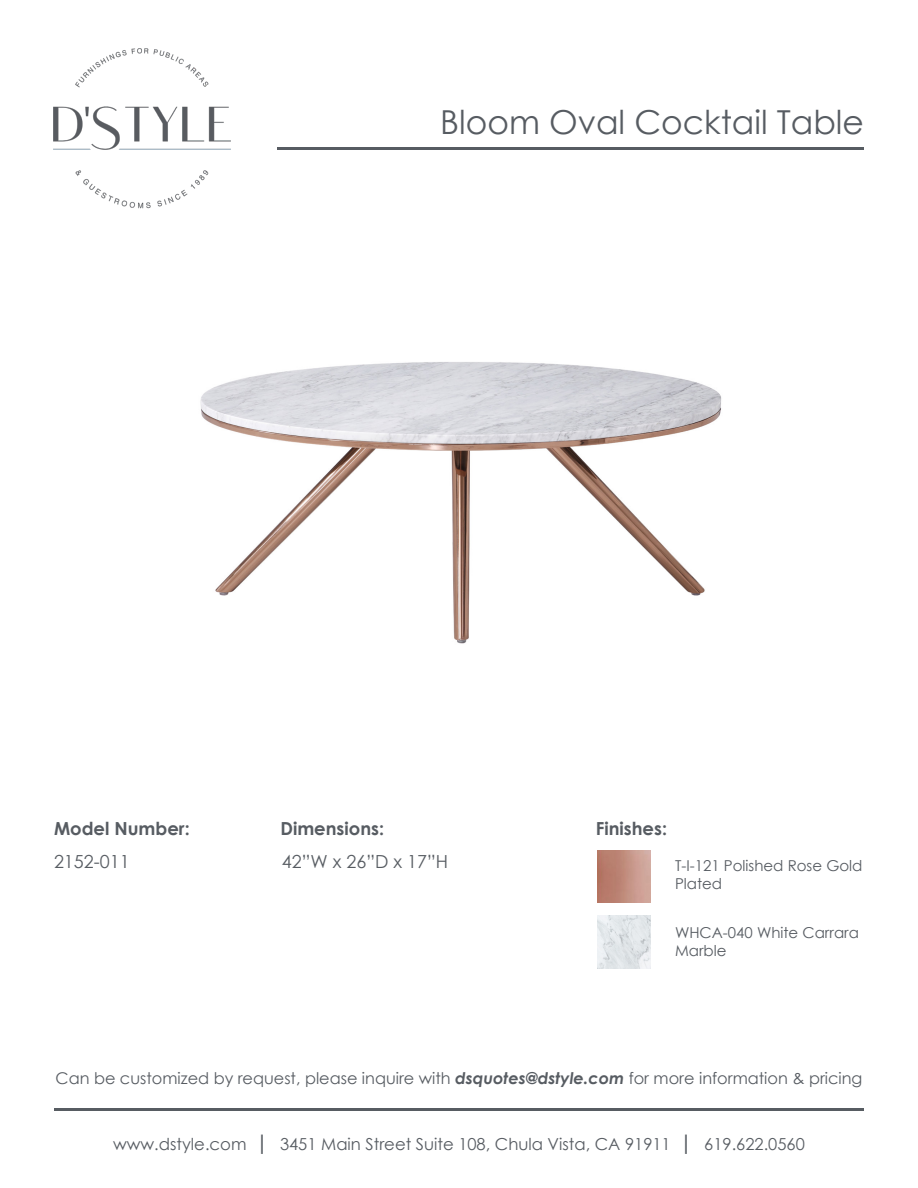
<style>
.page{position:relative;width:918px;height:1188px;background:#fff}
.page>*{position:absolute;margin:0;border:0;box-sizing:border-box;transform-origin:0 0}
.t1{font:33px "Century Gothic";color:#575c62}
.t2{font:700 18px "Century Gothic";color:#575c62}
.t3{font:18px "Century Gothic";color:#575c62}
.t4{font:16.5px "Century Gothic";color:#575c62}
.t5{font:16.2px "Century Gothic";color:#575c62}
.t6{font:15px/18px "Century Gothic";color:#575c62}
.s1{font-weight:700;font-style:italic}
.s2{font-weight:700;font-size:21px}
</style>
<div class="page">
<img style="left:53px;top:48px;width:178px;height:161px">
<hr style="left:54px;top:1108px;width:810px;height:3px;background:#575c62">
<img style="left:200px;top:362px;width:522px;height:282px">
<hr style="left:277px;top:148px;width:587px;height:2px;background:#575c62">
<img style="left:598px;top:850px;width:52px;height:53px">
<img style="left:598px;top:915px;width:52px;height:53px">
<p class="t1" style="left:440px;top:99px;width:425px">Bloom Oval Cocktail Table</p>
<p class="t2" style="left:54px;top:815px;width:137px">Model Number:</p>
<p class="t2" style="left:280px;top:815px;width:105px">Dimensions:</p>
<p class="t2" style="left:596px;top:815px;width:73px">Finishes:</p>
<p class="t3" style="left:54px;top:849px;width:77px">2152-011</p>
<p class="t3" style="left:282px;top:849px;width:168px">42”W x 26”D x 17”H</p>
<p class="t6" style="left:675px;top:857px;width:189px">T-I-121 Polished Rose Gold<br>Plated</p>
<p class="t6" style="left:675px;top:923px;width:186px">WHCA-040 White Carrara<br>Marble</p>
<p class="t5" style="left:56px;top:1067px;width:808px">Can be customized by request, please inquire with <span class="s1">dsquotes@dstyle.com</span> for more information &amp; pricing</p>
<p class="t4" style="left:113px;top:1132px;width:693px">www.dstyle.com <span class="s2">|</span> 3451 Main Street Suite 108, Chula Vista, CA 91911 <span class="s2">|</span> 619.622.0560</p>
</div>
